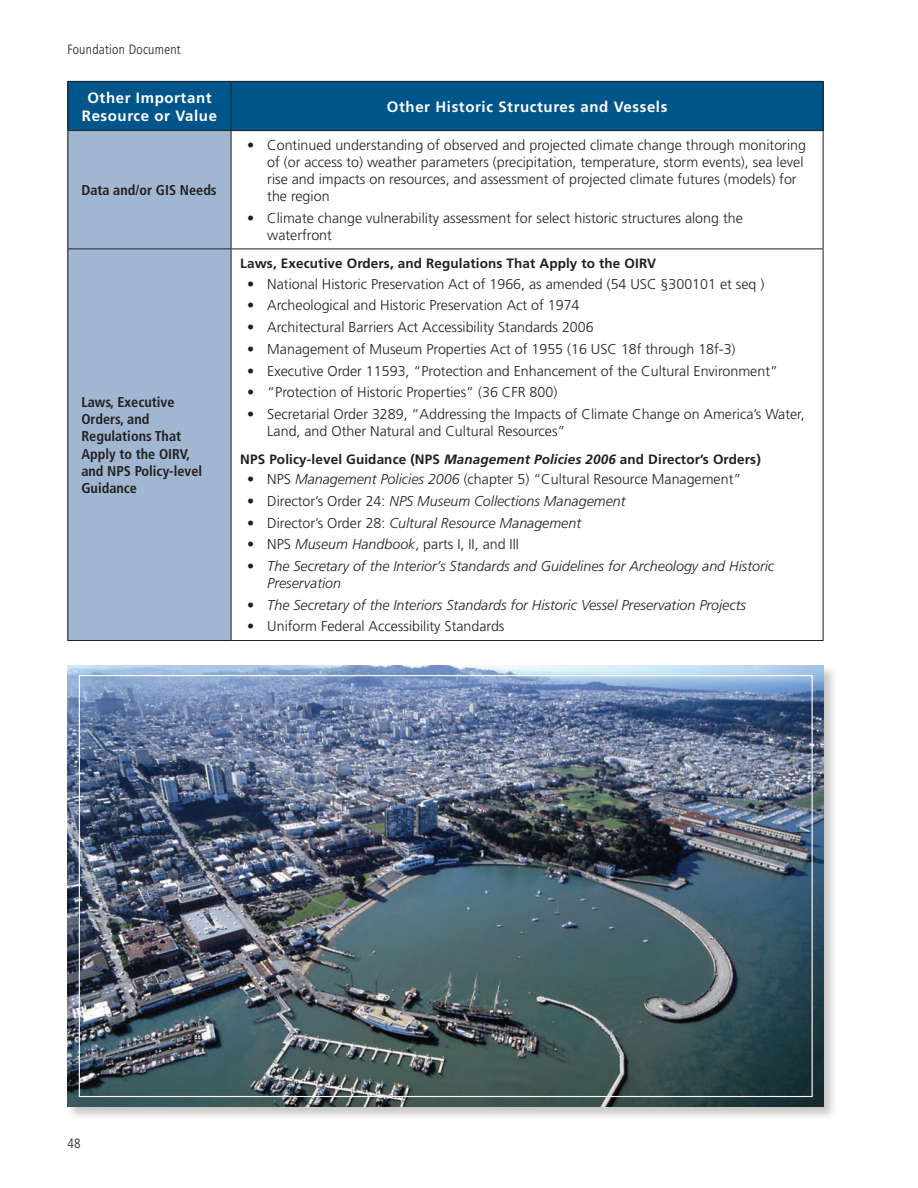
<style>
.page{position:relative;width:918px;height:1188px;background:#fff}
.page>*{position:absolute;margin:0;border:0;box-sizing:border-box;transform-origin:0 0}
.t1{font:700 15px/18px "Frutiger LT Std";letter-spacing:.04em;color:#fff;text-align:center}
.t2{font:300 14.25px/16.8px "Frutiger LT Std";color:#231f20}
.t3{font:italic 300 14.25px/16.8px "Frutiger LT Std";color:#231f20}
.t4{font:700 condensed 14.25px/17.1px "Frutiger LT Std";color:#231f20}
.t5{font:700 13.5px "Frutiger LT Std";letter-spacing:.01em;color:#231f20}
.t6{font:300 condensed 13.5px "Frutiger LT Std";letter-spacing:.02em;color:#231f20}
.s1{font-style:italic}
.s2{font-style:normal}
</style>
<div class="page">
<div style="left:68px;top:81px;width:163px;height:50px;background:#00568a"></div>
<div style="left:231px;top:81px;width:592px;height:50px;background:#00568a"></div>
<div style="left:68px;top:131px;width:163px;height:118px;background:#a0b6d1"></div>
<div style="left:68px;top:249px;width:163px;height:392px;background:#a0b6d1"></div>
<hr style="left:68px;top:81px;width:163px;height:1px;background:#231f20">
<hr style="left:68px;top:82px;width:1px;height:48px;background:#231f20">
<hr style="left:231px;top:81px;width:593px;height:1px;background:#231f20">
<hr style="left:231px;top:82px;width:1px;height:48px;background:#231f20">
<hr style="left:823px;top:82px;width:1px;height:48px;background:#231f20">
<hr style="left:68px;top:130px;width:163px;height:1px;background:#231f20">
<hr style="left:68px;top:131px;width:1px;height:118px;background:#231f20">
<hr style="left:231px;top:130px;width:593px;height:1px;background:#231f20">
<hr style="left:231px;top:131px;width:1px;height:118px;background:#231f20">
<hr style="left:823px;top:131px;width:1px;height:118px;background:#231f20">
<hr style="left:68px;top:249px;width:163px;height:1px;background:#231f20">
<hr style="left:68px;top:249px;width:1px;height:391px;background:#231f20">
<hr style="left:231px;top:249px;width:593px;height:1px;background:#231f20">
<hr style="left:231px;top:249px;width:1px;height:391px;background:#231f20">
<hr style="left:823px;top:249px;width:1px;height:391px;background:#231f20">
<hr style="left:68px;top:640px;width:163px;height:1px;background:#231f20">
<hr style="left:231px;top:640px;width:593px;height:1px;background:#231f20">
<div style="left:66px;top:663px;width:771px;height:458px;background:#231f20;opacity:.25"></div>
<img style="left:68px;top:665px;width:756px;height:442px">
<p class="t6" style="left:68px;top:42px;width:115px">Foundation Document</p>
<p class="t1" style="left:82px;top:88px;width:137px">Other Important<br>Resource or Value</p>
<p class="t1" style="left:387px;top:97px;width:282px">Other Historic Structures and Vessels</p>
<p class="t4" style="left:81px;top:182px;width:137px">Data and/or GIS Needs</p>
<p class="t4" style="left:81px;top:394px;width:122px">Laws, Executive<br>Orders, and<br>Regulations That<br>Apply to the OIRV, and NPS Policy-level<br>Guidance</p>
<p class="t2" style="left:267px;top:137px;width:540px;text-indent:-20px">• Continued understanding of observed and projected climate change through monitoring of (or access to) weather parameters (precipitation, temperature, storm events), sea level rise and impacts on resources, and assessment of projected climate futures (models) for the region</p>
<p class="t2" style="left:267px;top:210px;width:477px;text-indent:-20px">• Climate change vulnerability assessment for select historic structures along the waterfront</p>
<p class="t5" style="left:240px;top:256px;width:417px">Laws, Executive Orders, and Regulations That Apply to the OIRV</p>
<p class="t2" style="left:247px;top:275px;width:519px">• National Historic Preservation Act of 1966, as amended (54 USC §300101 et seq )</p>
<p class="t2" style="left:247px;top:297px;width:334px">• Archeological and Historic Preservation Act of 1974</p>
<p class="t2" style="left:247px;top:319px;width:348px">• Architectural Barriers Act Accessibility Standards 2006</p>
<p class="t2" style="left:247px;top:341px;width:490px">• Management of Museum Properties Act of 1955 (16 USC 18f through 18f-3)</p>
<p class="t2" style="left:247px;top:362px;width:532px">• Executive Order 11593, “Protection and Enhancement of the Cultural Environment”</p>
<p class="t2" style="left:247px;top:384px;width:312px">• “Protection of Historic Properties” (36 CFR 800)</p>
<p class="t2" style="left:267px;top:406px;width:539px;text-indent:-20px">• Secretarial Order 3289, “Addressing the Impacts of Climate Change on America’s Water,<br>Land, and Other Natural and Cultural Resources”</p>
<p class="t5" style="left:240px;top:451px;width:522px">NPS Policy-level Guidance (NPS <span class="s1">Management Policies 2006</span> and Director’s Orders)</p>
<p class="t2" style="left:247px;top:471px;width:496px">• NPS <span class="s1">Management Policies 2006</span> (chapter 5) “Cultural Resource Management”</p>
<p class="t3" style="left:247px;top:493px;width:380px"><span class="s2">• Director’s Order 24:</span> NPS Museum Collections Management</p>
<p class="t3" style="left:247px;top:514px;width:336px"><span class="s2">• Director’s Order 28:</span> Cultural Resource Management</p>
<p class="t2" style="left:247px;top:536px;width:274px">• NPS <span class="s1">Museum Handbook</span>, parts I, II, and III</p>
<p class="t3" style="left:267px;top:558px;width:508px;text-indent:-20px"><span class="s2">•</span> The Secretary of the Interior’s Standards and Guidelines for Archeology and Historic<br>Preservation</p>
<p class="t3" style="left:247px;top:596px;width:501px"><span class="s2">•</span> The Secretary of the Interiors Standards for Historic Vessel Preservation Projects</p>
<p class="t2" style="left:247px;top:618px;width:259px">• Uniform Federal Accessibility Standards</p>
<p class="t6" style="left:68px;top:1135px;width:15px">48</p>
</div>
